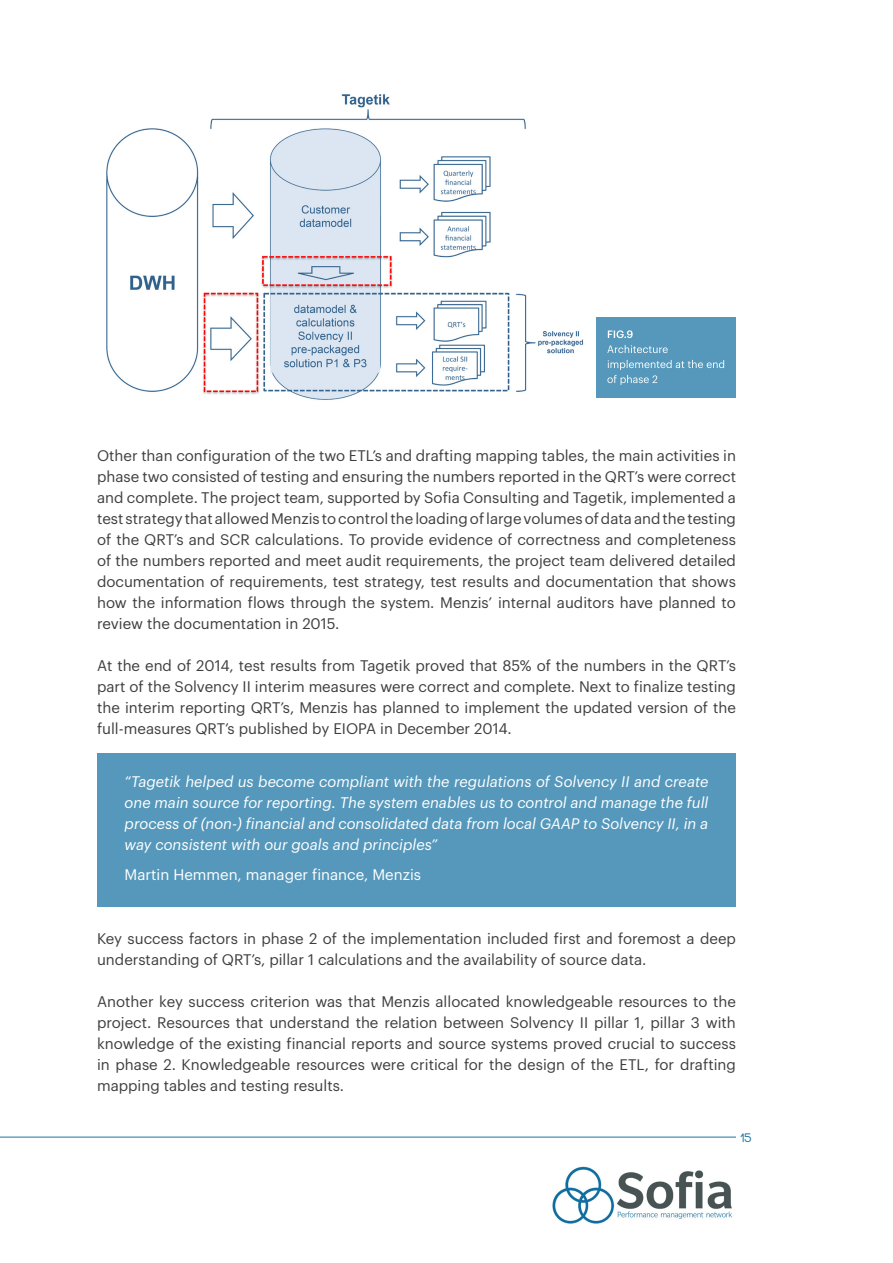
<style>
.page{position:relative;width:893px;height:1263px;background:#fff}
.page>*{position:absolute;margin:0;border:0;box-sizing:border-box;transform-origin:0 0}
.t1{font:15px/21px "Graphik";color:#3e3e3f;text-align:justify}
.t2{font:italic 15px/21px "Graphik";color:#fff;text-align:justify}
.t3{font:15px "Graphik";color:#fff}
.t4{font:13.5px "Hero";color:#1773a2}
</style>
<div class="page">
<img style="left:552px;top:1166px;width:180px;height:58px">
<hr style="left:0;top:1137px;width:736px;height:1px;background:#1773a2">
<img style="left:106px;top:94px;width:491px;height:306px">
<div style="left:97px;top:754px;width:639px;height:153px;background:#5598bb"></div>
<div style="left:597px;top:317px;width:139px;height:81px;background:#5598bb"></div>
<svg style="left:607px;top:360px;width:117px;height:25px"></svg>
<svg style="left:607px;top:345px;width:61px;height:8px"></svg>
<svg style="left:608px;top:330px;width:25px;height:8px"></svg>
<p class="t1" style="left:97px;top:444px;width:640px">Other than configuration of the two ETL’s and drafting mapping tables, the main activities in phase two consisted of testing and ensuring the numbers reported in the QRT’s were correct and complete. The project team, supported by Sofia Consulting and Tagetik, implemented a test strategy that allowed Menzis to control the loading of large volumes of data and the testing of the QRT’s and SCR calculations. To provide evidence of correctness and completeness of the numbers reported and meet audit requirements, the project team delivered detailed documentation of requirements, test strategy, test results and documentation that shows how the information flows through the system. Menzis’ internal auditors have planned to review the documentation in 2015.</p>
<p class="t1" style="left:97px;top:654px;width:640px">At the end of 2014, test results from Tagetik proved that 85% of the numbers in the QRT’s part of the Solvency II interim measures were correct and complete. Next to finalize testing the interim reporting QRT’s, Menzis has planned to implement the updated version of the full-measures QRT’s published by EIOPA in December 2014.</p>
<p class="t2" style="left:125px;top:769px;width:585px">“Tagetik helped us become compliant with the regulations of Solvency II and create one main source for reporting. The system enables us to control and manage the full process of (non-) financial and consolidated data from local GAAP to Solvency II, in a way consistent with our goals and principles”</p>
<p class="t3" style="left:125px;top:863px;width:298px">Martin Hemmen, manager finance, Menzis</p>
<p class="t1" style="left:97px;top:927px;width:640px">Key success factors in phase 2 of the implementation included first and foremost a deep understanding of QRT’s, pillar 1 calculations and the availability of source data.</p>
<p class="t1" style="left:97px;top:990px;width:640px">Another key success criterion was that Menzis allocated knowledgeable resources to the project. Resources that understand the relation between Solvency II pillar 1, pillar 3 with knowledge of the existing financial reports and source systems proved crucial to success in phase 2. Knowledgeable resources were critical for the design of the ETL, for drafting mapping tables and testing results.</p>
<p class="t4" style="left:740px;top:1131px;width:13px">15</p>
</div>
